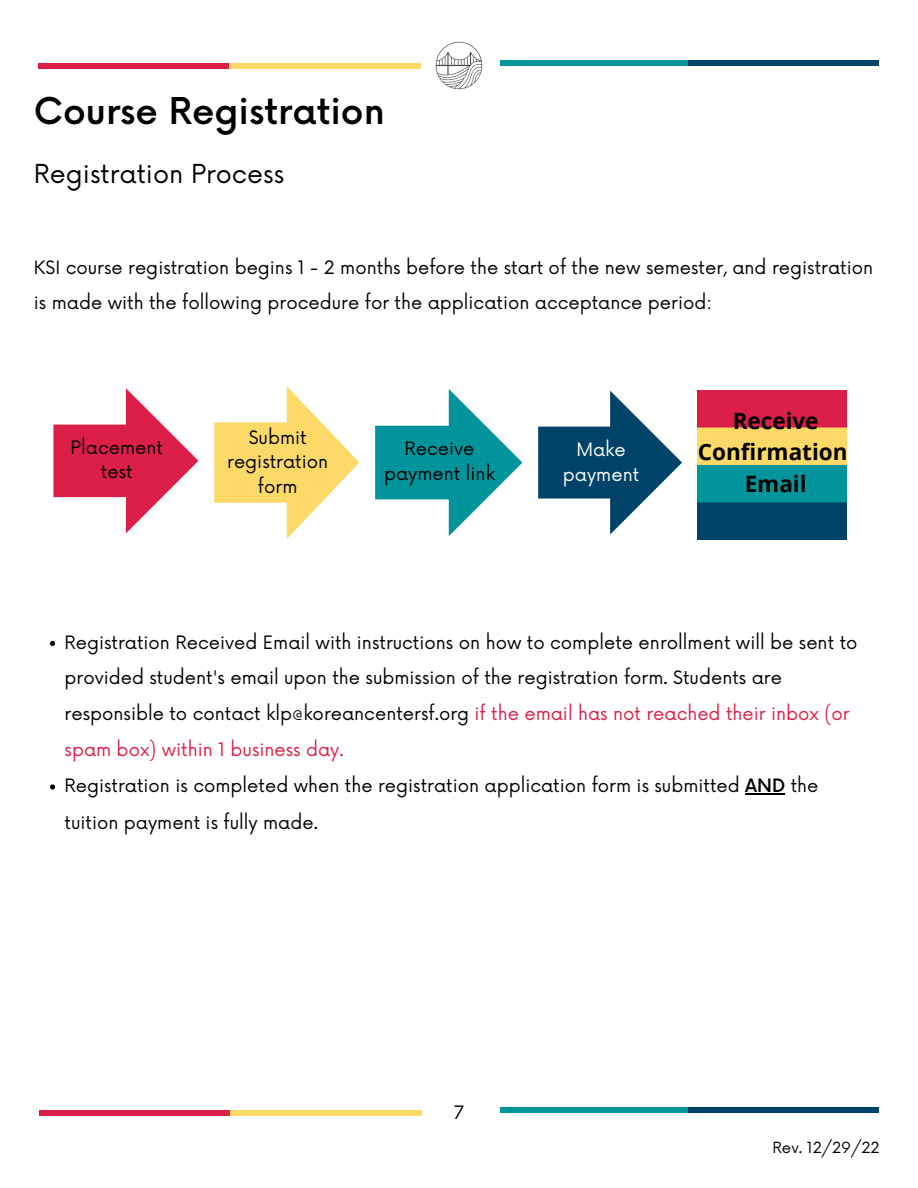
<style>
.page{position:relative;width:918px;height:1188px;background:#fff}
.page>*{position:absolute;margin:0;border:0;box-sizing:border-box;transform-origin:0 0}
.t1{font:500 36px "Now";color:#000}
.t2{font:25.5px "Now";color:#000}
.t3{font:700 22.5px/31.5px "Open Sans";color:#000;text-align:center}
.t4{font:18px/36px "Now";color:#000;text-align:center}
.t5{font:18px/24.8px "Now";color:#fff;text-align:center}
.t6{font:15px "Now";color:#000}
.s1{color:#db1f48}
.s2{font-weight:500}
</style>
<div class="page">
<div style="left:38px;top:63px;width:192px;height:6px;background:#db1f48"></div>
<div style="left:230px;top:63px;width:191px;height:6px;background:#fdd968"></div>
<div style="left:500px;top:60px;width:189px;height:6px;background:#01949a"></div>
<div style="left:689px;top:60px;width:190px;height:6px;background:#004369"></div>
<img style="left:435px;top:41px;width:48px;height:49px">
<div style="left:39px;top:1110px;width:191px;height:6px;background:#db1f48"></div>
<div style="left:230px;top:1110px;width:192px;height:6px;background:#fdd968"></div>
<div style="left:500px;top:1107px;width:189px;height:6px;background:#01949a"></div>
<div style="left:689px;top:1107px;width:190px;height:6px;background:#004369"></div>
<svg style="left:50px;top:641px;width:5px;height:5px"></svg>
<svg style="left:50px;top:784px;width:5px;height:6px"></svg>
<hr style="left:745px;top:793px;width:40px;height:2px;background:#000">
<svg style="left:53px;top:388px;width:145px;height:145px"></svg>
<svg style="left:214px;top:386px;width:145px;height:152px"></svg>
<svg style="left:375px;top:389px;width:147px;height:147px"></svg>
<svg style="left:538px;top:391px;width:144px;height:144px"></svg>
<img style="left:698px;top:391px;width:148px;height:148px">
<h1 class="t1" style="left:34px;top:92px;width:352px">Course Registration</h1>
<h2 class="t2" style="left:34px;top:159px;width:252px">Registration Process</h2>
<p class="t4" style="left:34px;top:250px;width:841px;text-align:left">KSI course registration begins 1 - 2 months before the start of the new semester, and registration is made with the following procedure for the application acceptance period:</p>
<p class="t4" style="left:71px;top:436px;width:94px;line-height:24.8px">Placement test</p>
<p class="t4" style="left:227px;top:426px;width:103px;line-height:24.8px">Submit registration form</p>
<p class="t4" style="left:384px;top:437px;width:112px;line-height:24.8px">Receive payment link</p>
<p class="t5" style="left:563px;top:438px;width:78px">Make payment</p>
<p class="t3" style="left:698px;top:404px;width:151px">Receive<br>Confirmation<br>Email</p>
<p class="t4" style="left:65px;top:625px;width:795px;text-align:left">Registration Received Email with instructions on how to complete enrollment will be sent to provided student's email upon the submission of the registration form. Students are responsible to contact klp@koreancentersf.org <span class="s1">if the email has not reached their inbox (or spam box) within 1 business day.<br></span>Registration is completed when the registration application form is submitted <span class="s2">AND</span> the tuition payment is fully made.</p>
<p class="t4" style="left:454px;top:1095px;width:12px">7</p>
<p class="t6" style="left:773px;top:1139px;width:109px">Rev. 12/29/22</p>
</div>
